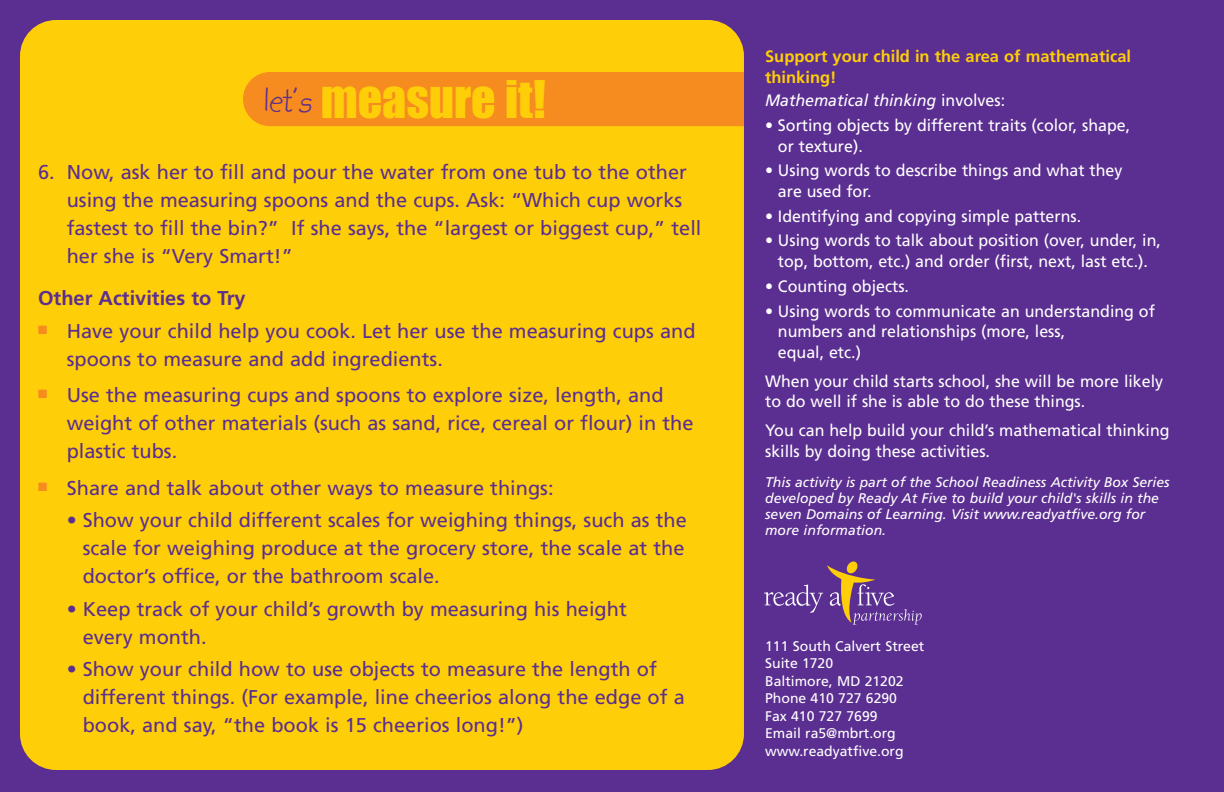
<style>
.page{position:relative;width:1224px;height:792px;background:#5b2e91}
.page>*{position:absolute;margin:0;border:0;box-sizing:border-box;transform-origin:0 0}
.t1{font:48px "Impact";color:#fece08}
.t2{font:20px/28px "Frutiger";color:#5b2e91}
.t3{font:700 20px "Frutiger";color:#5b2e91}
.t4{font:16.4px/20.4px "Frutiger";color:#fff}
.t5{font:700 16.4px/20.4px "Frutiger";color:#fece08}
.t6{font:italic 16.4px "Frutiger";color:#fff}
.t7{font:italic 14px/16px "Frutiger";color:#fff}
.t8{font:14px/17.6px "Frutiger";color:#fff}
.s1{font-family:"Kidprint";font-size:36px;color:#5b2e91}
.s2{font-style:normal}
</style>
<div class="page">
<div style="left:20px;top:20px;width:724px;height:750px;background:#fece08;border-radius:36px"></div>
<div style="left:243px;top:72px;width:581px;height:54px;background:#f68b1f;border-radius:27px"></div>
<div style="left:744px;top:50px;width:211px;height:164px;background:#5b2e91"></div>
<svg style="left:764px;top:561px;width:158px;height:64px"></svg>
<h1 class="t1" style="left:264px;top:73px;width:284px"><span class="s1">let’s</span> MEASURE IT!</h1>
<p class="t2" style="left:67px;top:160px;width:636px;text-indent:-29px">6. Now, ask her to fill and pour the water from one tub to the other using the measuring spoons and the cups. Ask: “Which cup works fastest to fill the bin?” If she says, the “largest or biggest cup,” tell her she is “Very Smart!”</p>
<p class="t3" style="left:38px;top:290px;width:209px">Other Activities to Try</p>
<p class="t2" style="left:67px;top:318px;width:630px;text-indent:-29px"><sup>■</sup> Have your child help you cook. Let her use the measuring cups and spoons to measure and add ingredients.</p>
<p class="t2" style="left:67px;top:383px;width:628px;text-indent:-29px"><sup>■</sup> Use the measuring cups and spoons to explore size, length, and weight of other materials (such as sand, rice, cereal or flour) in the plastic tubs.</p>
<p class="t2" style="left:38px;top:476px;width:517px"><sup>■</sup> Share and talk about other ways to measure things:</p>
<p class="t2" style="left:83px;top:508px;width:606px;text-align:justify;text-indent:-16px">• Show your child different scales for weighing things, such as the scale for weighing produce at the grocery store, the scale at the doctor’s office, or the bathroom scale.</p>
<p class="t2" style="left:83px;top:596px;width:546px;text-indent:-16px">• Keep track of your child’s growth by measuring his height every month.</p>
<p class="t2" style="left:83px;top:657px;width:604px;text-indent:-16px">• Show your child how to use objects to measure the length of different things. (For example, line cheerios along the edge of a book, and say, “the book is 15 cheerios long!”)</p>
<p class="t5" style="left:765px;top:48px;width:368px">Support your child in the area of mathematical thinking!</p>
<p class="t6" style="left:765px;top:94px;width:242px">Mathematical thinking <span class="s2">involves:</span></p>
<p class="t4" style="left:778px;top:116px;width:354px;text-indent:-13px">• Sorting objects by different traits (color, shape, or texture).</p>
<p class="t4" style="left:778px;top:162px;width:346px;text-indent:-13px">• Using words to describe things and what they are used for.</p>
<p class="t4" style="left:765px;top:207px;width:318px">• Identifying and copying simple patterns.</p>
<p class="t4" style="left:765px;top:232px;width:397px;text-align:center">• Using words to talk about position (over, under, in, top, bottom, etc.) and order (first, next, last etc.).</p>
<p class="t4" style="left:765px;top:277px;width:145px">• Counting objects.</p>
<p class="t4" style="left:778px;top:302px;width:379px;text-indent:-13px">• Using words to communicate an understanding of numbers and relationships (more, less,<br>equal, etc.)</p>
<p class="t4" style="left:765px;top:372px;width:400px">When your child starts school, she will be more likely to do well if she is able to do these things.</p>
<p class="t4" style="left:765px;top:422px;width:406px">You can help build your child’s mathematical thinking skills by doing these activities.</p>
<p class="t7" style="left:765px;top:476px;width:406px">This activity is part of the School Readiness Activity Box Series developed by Ready At Five to build your child's skills in the seven Domains of Learning. Visit www.readyatfive.org for more information.</p>
<p class="t8" style="left:765px;top:638px;width:161px">111 South Calvert Street<br>Suite 1720<br>Baltimore, MD 21202<br>Phone 410 727 6290<br>Fax 410 727 7699<br>Email ra5@mbrt.org www.readyatfive.org</p>
</div>
